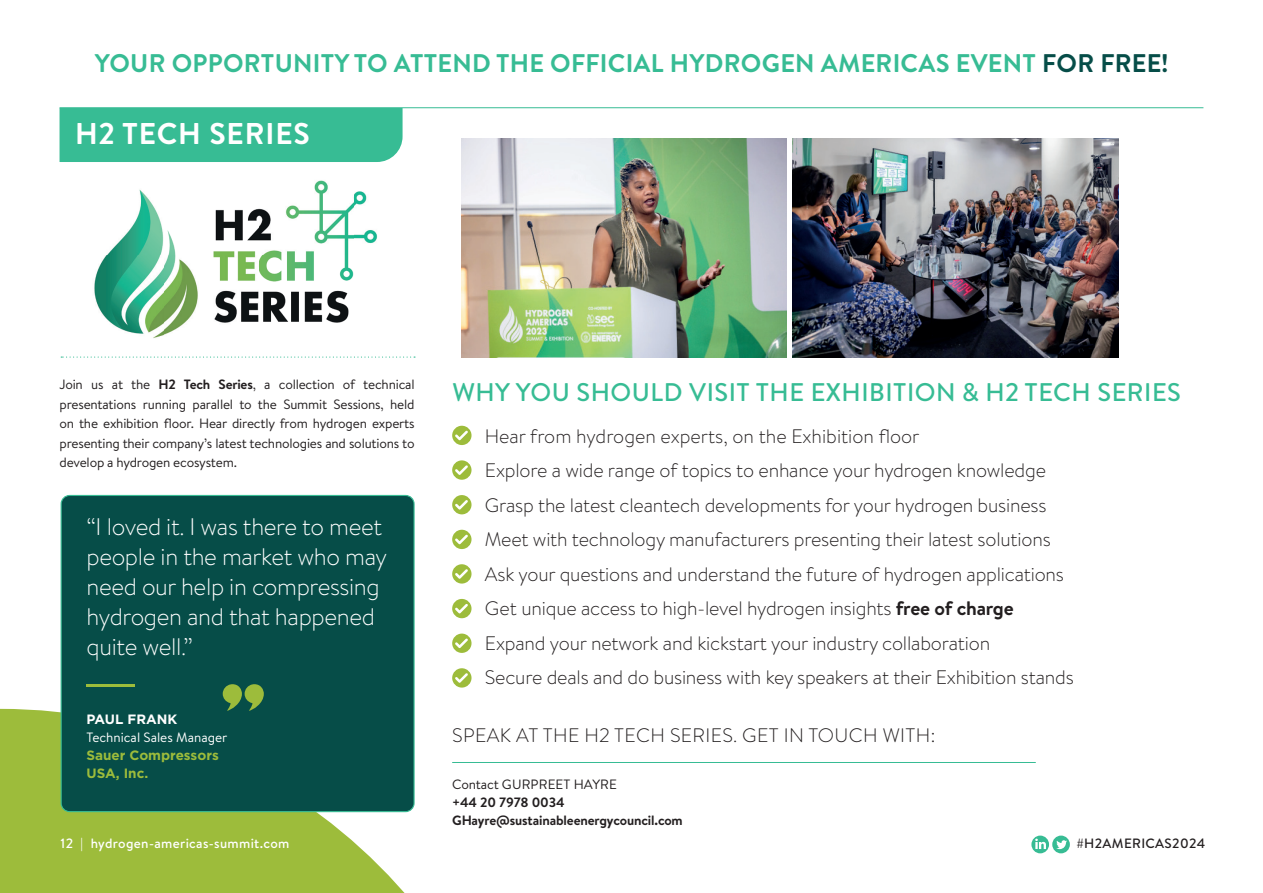
<style>
.page{position:relative;width:1263px;height:893px;background:#fff}
.page>*{position:absolute;margin:0;border:0;box-sizing:border-box;transform-origin:0 0}
.t1{font:700 30px "Brandon Text";letter-spacing:.03em;color:#fff}
.t2{font:700 25.5px "Brandon Text";letter-spacing:.01em;color:#37bc94}
.t3{font:500 25.5px "Brandon Text";letter-spacing:.02em;color:#37bc94}
.t4{font:300 24px/30px "Brandon Text";letter-spacing:-.015em;color:#fff}
.t5{font:300 19.5px/34.5px "Brandon Text";letter-spacing:-.01em;color:#231f20}
.t6{font:300 19.5px "Brandon Text";letter-spacing:.02em;color:#231f20}
.t7{font:13.5px/19.5px "Brandon Text";letter-spacing:-.015em;color:#231f20;text-align:justify}
.t8{font:700 13.5px/18px "Brandon Text";letter-spacing:-.01em;color:#231f20}
.t9{font:500 13.5px "Brandon Text";letter-spacing:.025em;color:#fff}
.t10{font:700 13.5px/18px "Gotham";color:#9dbc3b}
.t11{font:13.5px "Brandon Text";color:#fff}
.t12{font:13.5px "Brandon Text";letter-spacing:.01em;color:#231f20}
.t13{font:500 13.5px "Brandon Text";letter-spacing:.025em;color:#231f20}
.t14{font:700 13.5px "Gotham";color:#fff}
.s1{color:#064d48}
.s2{font-weight:700}
</style>
<div class="page">
<svg style="left:0;top:709px;width:413px;height:184px;background:#a7c34f"></svg>
<hr style="left:60px;top:107px;width:1143px;height:1px;background:#37bc94">
<div style="left:61px;top:495px;width:353px;height:317px;background:#064d48;border-radius:9px"></div>
<div style="left:61px;top:495px;width:354px;height:317px;border:1px solid #37bc94;border-radius:9px"></div>
<hr style="left:87px;top:684px;width:48px;height:2px;background:#9dbc3b">
<svg style="left:223px;top:684px;width:41px;height:27px"></svg>
<img style="left:462px;top:139px;width:325px;height:219px">
<svg style="left:61px;top:356px;width:354px;height:2px"></svg>
<hr style="left:452px;top:762px;width:584px;height:1px;background:#37bc94">
<svg style="left:452px;top:426px;width:19px;height:19px"></svg>
<svg style="left:452px;top:495px;width:19px;height:19px"></svg>
<svg style="left:452px;top:599px;width:19px;height:19px"></svg>
<svg style="left:452px;top:460px;width:19px;height:20px"></svg>
<svg style="left:452px;top:564px;width:19px;height:20px"></svg>
<svg style="left:452px;top:530px;width:19px;height:19px"></svg>
<svg style="left:452px;top:634px;width:19px;height:19px"></svg>
<svg style="left:452px;top:668px;width:19px;height:20px"></svg>
<img style="left:94px;top:180px;width:283px;height:158px">
<div style="left:60px;top:108px;width:343px;height:54px;background:#37bc94"></div>
<svg style="left:1031px;top:836px;width:39px;height:17px"></svg>
<img style="left:792px;top:139px;width:326px;height:219px">
<h2 class="t2" style="left:95px;top:45px;width:1075px">YOUR OPPORTUNITY TO ATTEND THE OFFICIAL HYDROGEN AMERICAS EVENT <span class="s1">FOR FREE!</span></h2>
<h1 class="t1" style="left:75px;top:113px;width:236px">H2 TECH SERIES</h1>
<p class="t7" style="left:60px;top:375px;width:357px">Join us at the <span class="s2">H2 Tech Series</span>, a collection of technical presentations running parallel to the Summit Sessions, held on the exhibition floor. Hear directly from hydrogen experts presenting their company’s latest technologies and solutions to develop a hydrogen ecosystem.</p>
<p class="t4" style="left:87px;top:510px;width:302px">“I loved it. I was there to meet people in the market who may need our help in compressing hydrogen and that happened quite well.”</p>
<p class="t14" style="left:87px;top:711px;width:92px">PAUL FRANK</p>
<p class="t11" style="left:87px;top:728px;width:142px">Technical Sales Manager</p>
<p class="t10" style="left:87px;top:746px;width:134px">Sauer Compressors<br>USA, Inc.</p>
<p class="t9" style="left:61px;top:834px;width:230px">12 | hydrogen-americas-summit.com</p>
<h2 class="t3" style="left:452px;top:375px;width:730px">WHY YOU SHOULD VISIT THE EXHIBITION &amp; H2 TECH SERIES</h2>
<p class="t5" style="left:485px;top:418px;width:590px">Hear from hydrogen experts, on the Exhibition floor<br>Explore a wide range of topics to enhance your hydrogen knowledge Grasp the latest cleantech developments for your hydrogen business Meet with technology manufacturers presenting their latest solutions Ask your questions and understand the future of hydrogen applications Get unique access to high-level hydrogen insights <span class="s2">free of charge </span>Expand your network and kickstart your industry collaboration<br>Secure deals and do business with key speakers at their Exhibition stands</p>
<p class="t6" style="left:452px;top:722px;width:484px">SPEAK AT THE H2 TECH SERIES. GET IN TOUCH WITH:</p>
<p class="t12" style="left:452px;top:775px;width:166px">Contact GURPREET HAYRE</p>
<p class="t8" style="left:452px;top:793px;width:232px">+44 20 7978 0034<br>GHayre@sustainableenergycouncil.com</p>
<p class="t13" style="left:1076px;top:834px;width:130px">#H2AMERICAS2024</p>
</div>
